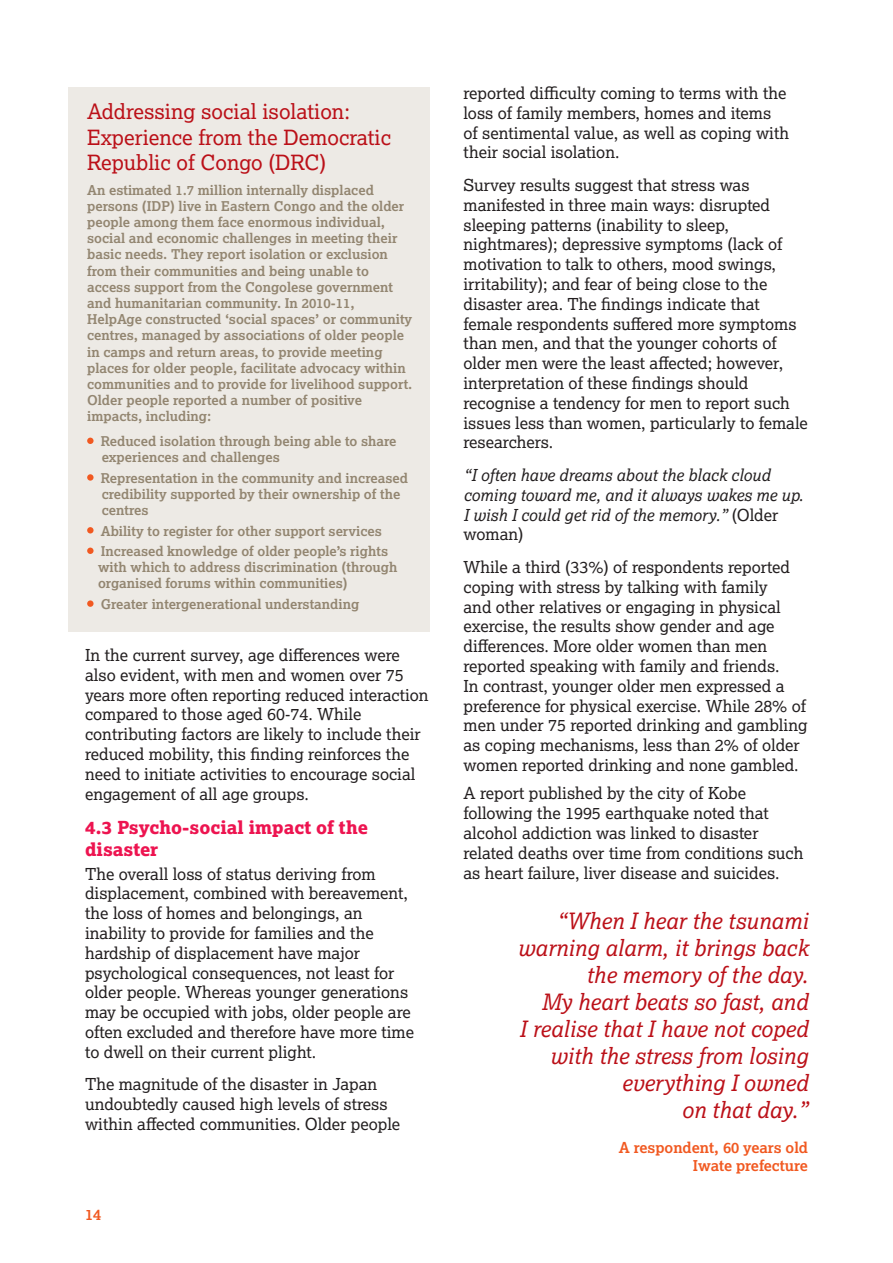
<style>
.page{position:relative;width:893px;height:1263px;background:#fff}
.page>*{position:absolute;margin:0;border:0;box-sizing:border-box;transform-origin:0 0}
.t1{font:italic 22.5px/27px "Lexia";color:#bb1018;text-align:right}
.t2{font:21px/25.2px "Lexia";color:#bb1018}
.t3{font:18px/21.6px "Lexia X Bold";color:#ed1450}
.t4{font:16.5px/19.8px "Lexia";color:#231f20}
.t5{font:italic 16.5px/19.8px "Lexia";color:#231f20}
.t6{font:700 15px/18px "Lexia";color:#f15921;text-align:right}
.t7{font:700 13.5px/16.2px "Lexia";color:#938671}
.s1{font-style:normal}
</style>
<div class="page">
<div style="left:68px;top:87px;width:361px;height:544px;background:#edeae5"></div>
<div style="left:87px;top:438px;width:7px;height:6px;background:#f15921;border-radius:50%"></div>
<div style="left:87px;top:474px;width:7px;height:7px;background:#f15921;border-radius:50%"></div>
<div style="left:87px;top:527px;width:7px;height:6px;background:#f15921;border-radius:50%"></div>
<div style="left:87px;top:548px;width:7px;height:6px;background:#f15921;border-radius:50%"></div>
<div style="left:87px;top:600px;width:7px;height:7px;background:#f15921;border-radius:50%"></div>
<p class="t2" style="left:87px;top:99px;width:305px">Addressing social isolation:<br>Experience from the Democratic<br>Republic of Congo (DRC)</p>
<p class="t7" style="left:87px;top:181px;width:327px">An estimated 1.7 million internally displaced persons (IDP) live in Eastern Congo and the older people among them face enormous individual, social and economic challenges in meeting their basic needs. They report isolation or exclusion from their communities and being unable to access support from the Congolese government and humanitarian community. In 2010-11, HelpAge constructed ‘social spaces’ or community centres, managed by associations of older people in camps and return areas, to provide meeting places for older people, facilitate advocacy within communities and to provide for livelihood support.<br>Older people reported a number of positive impacts, including:</p>
<p class="t7" style="left:101px;top:433px;width:297px">Reduced isolation through being able to share experiences and challenges</p>
<p class="t7" style="left:101px;top:469px;width:309px">Representation in the community and increased credibility supported by their ownership of the centres</p>
<p class="t7" style="left:101px;top:520px;width:289px;line-height:20.4px">Ability to register for other support services<br>Increased knowledge of older people’s rights</p>
<p class="t7" style="left:98px;top:559px;width:301px">with which to address discrimination (through organised forums within communities)</p>
<p class="t7" style="left:101px;top:596px;width:260px">Greater intergenerational understanding</p>
<p class="t4" style="left:85px;top:645px;width:345px">In the current survey, age differences were also evident, with men and women over 75 years more often reporting reduced interaction compared to those aged 60-74. While contributing factors are likely to include their reduced mobility, this finding reinforces the need to initiate activities to encourage social engagement of all age groups.</p>
<p class="t3" style="left:85px;top:816px;width:285px">4.3 Psycho-social impact of the disaster</p>
<p class="t4" style="left:85px;top:863px;width:331px">The overall loss of status deriving from displacement, combined with bereavement, the loss of homes and belongings, an inability to provide for families and the hardship of displacement have major psychological consequences, not least for older people. Whereas younger generations may be occupied with jobs, older people are often excluded and therefore have more time to dwell on their current plight.</p>
<p class="t4" style="left:85px;top:1074px;width:317px">The magnitude of the disaster in Japan undoubtedly caused high levels of stress within affected communities. Older people</p>
<p class="t6" style="left:85px;top:1205px;width:18px">14</p>
<p class="t4" style="left:463px;top:83px;width:327px">reported difficulty coming to terms with the loss of family members, homes and items of sentimental value, as well as coping with their social isolation.</p>
<p class="t4" style="left:463px;top:175px;width:346px">Survey results suggest that stress was manifested in three main ways: disrupted sleeping patterns (inability to sleep, nightmares); depressive symptoms (lack of motivation to talk to others, mood swings, irritability); and fear of being close to the disaster area. The findings indicate that female respondents suffered more symptoms than men, and that the younger cohorts of older men were the least affected; however, interpretation of these findings should recognise a tendency for men to report such issues less than women, particularly to female researchers.</p>
<p class="t5" style="left:463px;top:465px;width:341px">“I often have dreams about the black cloud coming toward me, and it always wakes me up.<br>I wish I could get rid of the memory.” <span class="s1">(Older woman)</span></p>
<p class="t4" style="left:463px;top:557px;width:346px">While a third (33%) of respondents reported coping with stress by talking with family<br>and other relatives or engaging in physical exercise, the results show gender and age differences. More older women than men reported speaking with family and friends.<br>In contrast, younger older men expressed a preference for physical exercise. While 28% of men under 75 reported drinking and gambling as coping mechanisms, less than 2% of older women reported drinking and none gambled.</p>
<p class="t4" style="left:463px;top:783px;width:341px">A report published by the city of Kobe following the 1995 earthquake noted that alcohol addiction was linked to disaster related deaths over time from conditions such as heart failure, liver disease and suicides.</p>
<h1 class="t1" style="left:518px;top:907px;width:292px">“When I hear the tsunami warning alarm, it brings back the memory of the day.<br>My heart beats so fast, and<br>I realise that I have not coped with the stress from losing everything I owned<br>on that day.”</h1>
<p class="t6" style="left:619px;top:1138px;width:191px">A respondent, 60 years old<br>Iwate prefecture</p>
</div>
